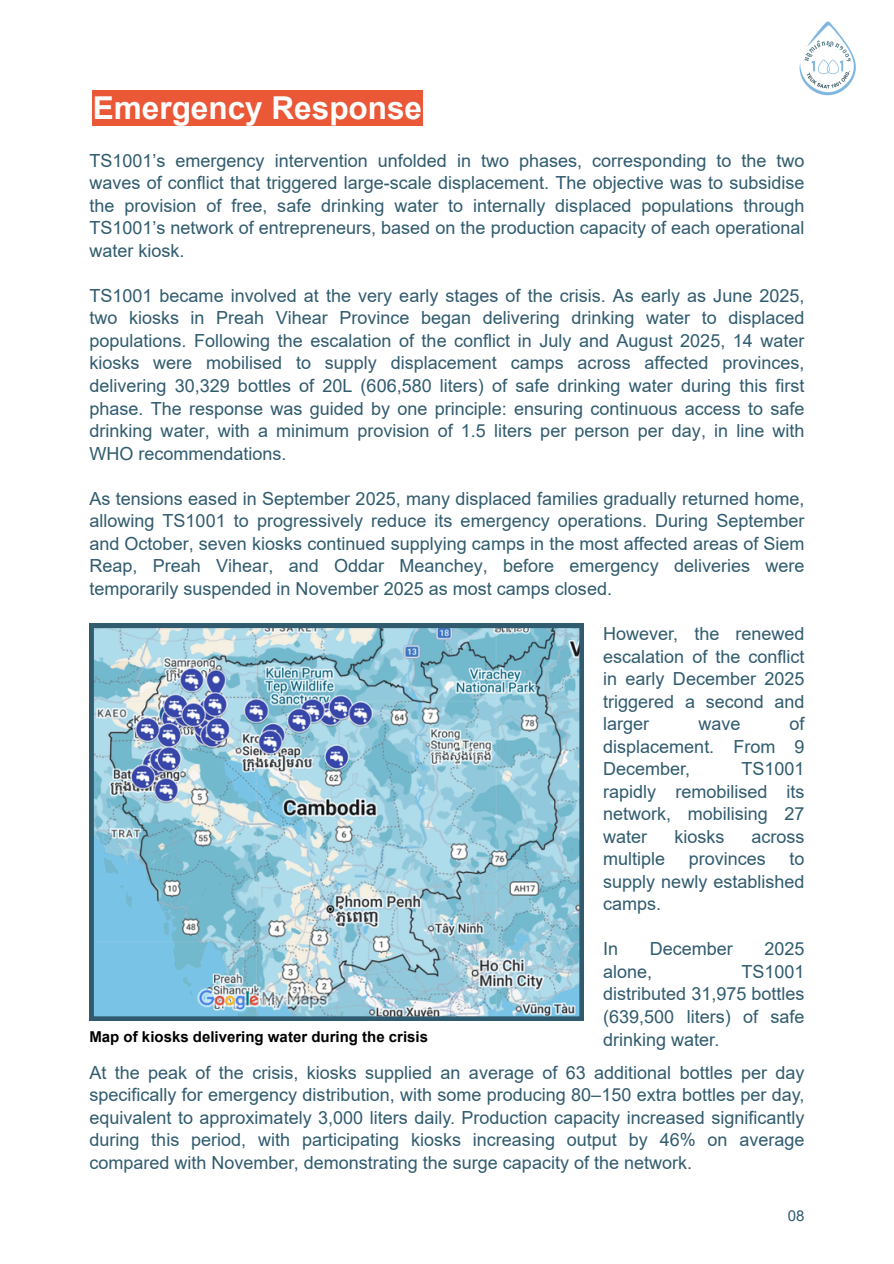
<style>
.page{position:relative;width:894px;height:1264px;background:#fff}
.page>*{position:absolute;margin:0;border:0;box-sizing:border-box;transform-origin:0 0}
.t1{font:700 31.5px "Arial";color:#fff}
.t2{font:18px/22.5px "Arial";color:#305b6e;text-align:justify}
.t3{font:700 15px "Arial";color:#000}
.t4{font:15px "Arial";color:#305b6e}
</style>
<div class="page">
<svg style="left:89px;top:623px;width:494px;height:397px"></svg>
<div style="left:92px;top:90px;width:331px;height:36px;background:#ea5837"></div>
<img style="left:799px;top:21px;width:57px;height:75px">
<h1 class="t1" style="left:93px;top:90px;width:331px">Emergency Response</h1>
<p class="t2" style="left:89px;top:149px;width:716px">TS1001’s emergency intervention unfolded in two phases, corresponding to the two waves of conflict that triggered large-scale displacement. The objective was to subsidise the provision of free, safe drinking water to internally displaced populations through TS1001’s network of entrepreneurs, based on the production capacity of each operational water kiosk.</p>
<p class="t2" style="left:89px;top:284px;width:716px">TS1001 became involved at the very early stages of the crisis. As early as June 2025, two kiosks in Preah Vihear Province began delivering drinking water to displaced populations. Following the escalation of the conflict in July and August 2025, 14 water kiosks were mobilised to supply displacement camps across affected provinces, delivering 30,329 bottles of 20L (606,580 liters) of safe drinking water during this first phase. The response was guided by one principle: ensuring continuous access to safe drinking water, with a minimum provision of 1.5 liters per person per day, in line with WHO recommendations.</p>
<p class="t2" style="left:89px;top:487px;width:716px">As tensions eased in September 2025, many displaced families gradually returned home, allowing TS1001 to progressively reduce its emergency operations. During September and October, seven kiosks continued supplying camps in the most affected areas of Siem Reap, Preah Vihear, and Oddar Meanchey, before emergency deliveries were temporarily suspended in November 2025 as most camps closed.</p>
<p class="t2" style="left:603px;top:622px;width:203px">However, the renewed escalation of the conflict in early December 2025 triggered a second and larger</p>
<p class="t2" style="left:603px;top:712px;width:203px;text-indent:186px">of displacement. From 9<br>December,</p>
<p class="t2" style="left:698px;top:712px;width:44px">wave</p>
<p class="t2" style="left:603px;top:757px;width:203px;text-indent:138px">TS1001 rapidly remobilised its network, mobilising 27 water</p>
<p class="t2" style="left:674px;top:825px;width:52px">kiosks</p>
<p class="t2" style="left:751px;top:825px;width:55px">across</p>
<p class="t2" style="left:603px;top:847px;width:64px">multiple</p>
<p class="t2" style="left:688px;top:847px;width:79px">provinces</p>
<p class="t2" style="left:603px;top:847px;width:203px;text-indent:186px">to supply newly established camps.</p>
<p class="t2" style="left:603px;top:937px;width:16px">In</p>
<p class="t2" style="left:649px;top:937px;width:85px">December</p>
<p class="t2" style="left:764px;top:937px;width:42px">2025</p>
<p class="t2" style="left:603px;top:960px;width:51px">alone,</p>
<p class="t2" style="left:603px;top:960px;width:203px;text-indent:138px">TS1001 distributed 31,975 bottles (639,500 liters) of safe drinking water.</p>
<p class="t2" style="left:89px;top:1061px;width:716px">At the peak of the crisis, kiosks supplied an average of 63 additional bottles per day specifically for emergency distribution, with some producing 80–150 extra bottles per day, equivalent to approximately 3,000 liters daily. Production capacity increased significantly during this period, with participating kiosks increasing output by 46% on average compared with November, demonstrating the surge capacity of the network.</p>
<p class="t3" style="left:89px;top:1028px;width:340px">Map of kiosks delivering water during the crisis</p>
<p class="t4" style="left:787px;top:1207px;width:18px">08</p>
</div>
